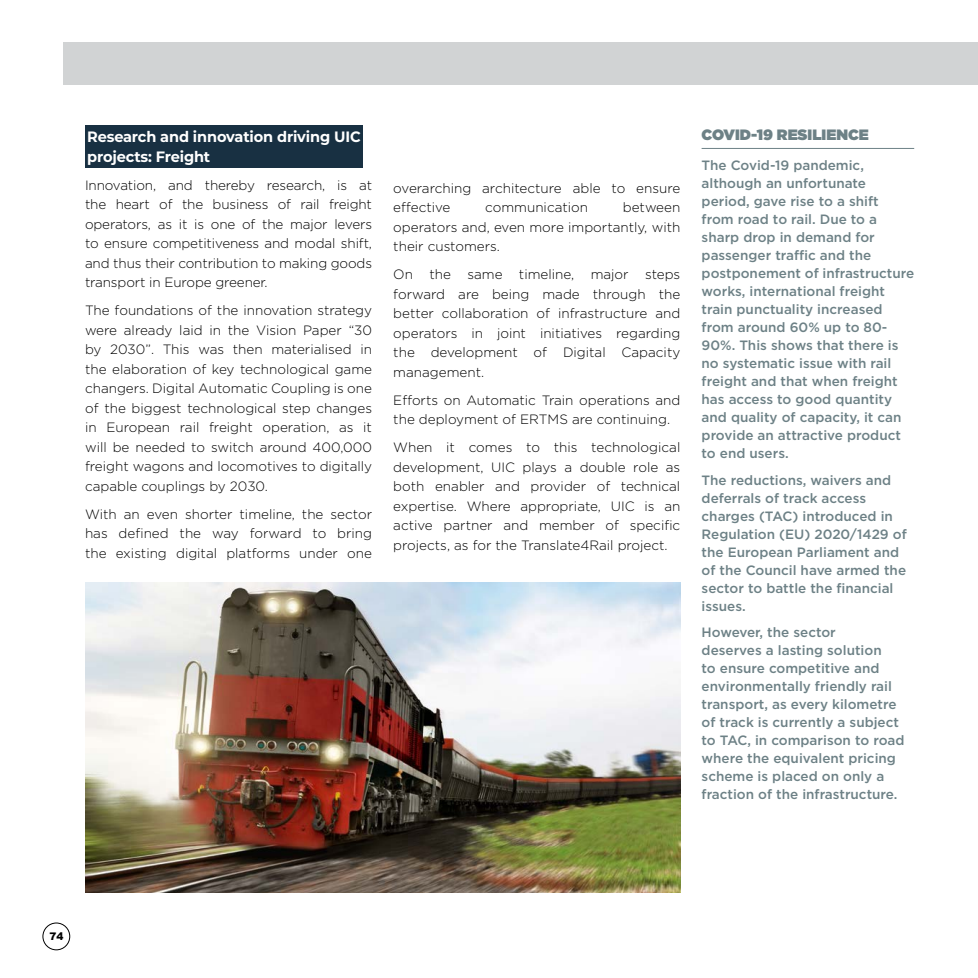
<style>
.page{position:relative;width:978px;height:978px;background:#fff}
.page>*{position:absolute;margin:0;border:0;box-sizing:border-box;transform-origin:0 0}
.Titre_3_Research{font:700 15px/19.5px "Montserrat";letter-spacing:-.01em;color:#fff}
.Titre_focus{font:900 15px "Gotham";color:#6d8186}
.Texte_courant{font:300 13.5px/19.5px "Gotham";color:#000;text-align:justify}
.Texte_focus{font:500 13.5px/18px "Gotham";color:#6d8186}
.t1{font:900 10.5px "Arial";color:#000}
</style>
<div class="page">
<div style="left:43px;top:923px;width:27px;height:27px;border:1px solid #000;border-radius:50%"></div>
<div style="left:64px;top:43px;width:914px;height:42px;background:#d1d3d4"></div>
<hr style="left:702px;top:148px;width:212px;height:1px;background:#6d8186">
<div style="left:85px;top:125px;width:278px;height:42px;background:#183042"></div>
<img style="left:85px;top:583px;width:595px;height:310px">
<p class="Titre_3_Research" style="left:87px;top:126px;width:275px">Research and innovation driving UIC projects: Freight</p>
<p class="Texte_courant" style="left:85px;top:175px;width:289px">Innovation, and thereby research, is at the heart of the business of rail freight operators, as it is one of the major levers to ensure competitiveness and modal shift, and thus their contribution to making goods transport in Europe greener.</p>
<p class="Texte_courant" style="left:85px;top:300px;width:289px">The foundations of the innovation strategy were already laid in the Vision Paper “30 by 2030”. This was then materialised in the elaboration of key technological game changers. Digital Automatic Coupling is one of the biggest technological step changes in European rail freight operation, as it will be needed to switch around 400,000 freight wagons and locomotives to digitally capable couplings by 2030.</p>
<p class="Texte_courant" style="left:85px;top:504px;width:289px">With an even shorter timeline, the sector has defined the way forward to bring the existing digital platforms under one</p>
<p class="Texte_courant" style="left:393px;top:178px;width:289px">overarching architecture able to ensure effective</p>
<p class="Texte_courant" style="left:393px;top:197px;width:289px;text-indent:229px">between operators and, even more importantly, with their customers.</p>
<p class="Texte_courant" style="left:393px;top:264px;width:289px">On the same timeline, major steps forward are being made through the better collaboration of infrastructure and operators in joint initiatives regarding the development of Digital Capacity management.</p>
<p class="Texte_courant" style="left:393px;top:390px;width:289px">Efforts on Automatic Train operations and the deployment of ERTMS are continuing.</p>
<p class="Texte_courant" style="left:393px;top:437px;width:289px">When it comes to this technological development, UIC plays a double role as both enabler and provider of technical expertise. Where appropriate, UIC is an active partner and member of specific projects, as for the Translate4Rail project.</p>
<p class="Texte_courant" style="left:485px;top:197px;width:104px">communication</p>
<p class="Titre_focus" style="left:702px;top:123px;width:169px">COVID-19 RESILIENCE</p>
<p class="Texte_focus" style="left:702px;top:156px;width:214px">The Covid-19 pandemic, although an unfortunate period, gave rise to a shift<br>from road to rail. Due to a sharp drop in demand for passenger traffic and the postponement of infrastructure works, international freight train punctuality increased from around 60% up to 80-<br>90%. This shows that there is no systematic issue with rail freight and that when freight has access to good quantity and quality of capacity, it can provide an attractive product to end users.</p>
<p class="Texte_focus" style="left:702px;top:471px;width:207px">The reductions, waivers and deferrals of track access charges (TAC) introduced in<br>Regulation (EU) 2020/1429 of the European Parliament and of the Council have armed the sector to battle the financial issues.</p>
<p class="Texte_focus" style="left:702px;top:623px;width:204px">However, the sector<br>deserves a lasting solution<br>to ensure competitive and environmentally friendly rail transport, as every kilometre of track is currently a subject to TAC, in comparison to road where the equivalent pricing scheme is placed on only a fraction of the infrastructure.</p>
<p class="t1" style="left:49px;top:929px;width:16px">74</p>
</div>
